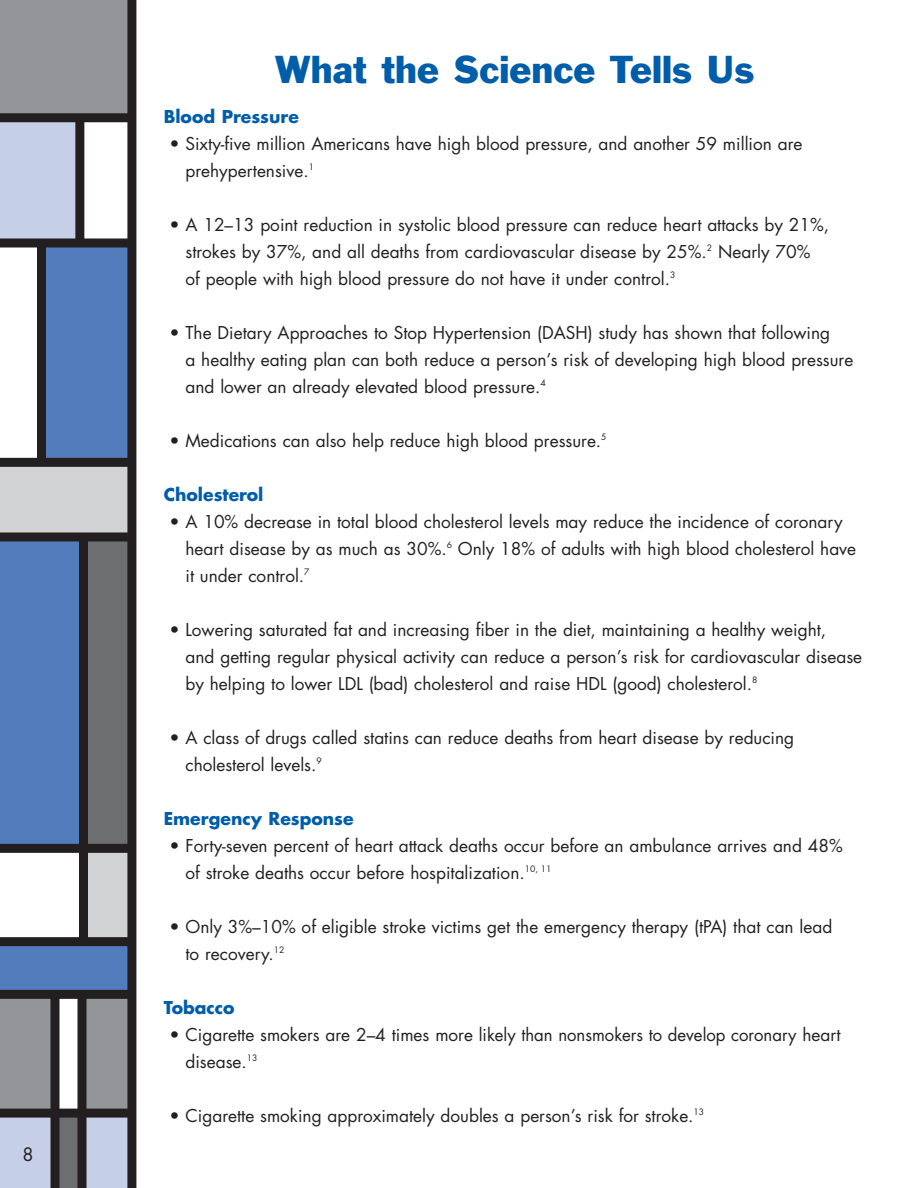
<style>
.page{position:relative;width:918px;height:1188px;background:#fff}
.page>*{position:absolute;margin:0;border:0;box-sizing:border-box;transform-origin:0 0}
.t1{font:36px "Franklin Gothic";color:#005daa}
.t2{font:18px "Futura";color:#231f20}
.t3{font:17.25px/27px "Futura";color:#231f20}
.t4{font:700 17.25px "Futura";color:#005daa}
</style>
<div class="page">
<svg style="left:0;top:0;width:137px;height:1188px;background:#818da3"></svg>
<p class="t2" style="left:22px;top:1146px;width:13px">8</p>
<h1 class="t1" style="left:275px;top:55px;width:481px">What the Science Tells Us</h1>
<p class="t4" style="left:164px;top:108px;width:137px">Blood Pressure</p>
<p class="t3" style="left:186px;top:131px;width:618px;text-indent:-16px">• Sixty-five million Americans have high blood pressure, and another 59 million are prehypertensive.<sup>1</sup></p>
<p class="t3" style="left:186px;top:212px;width:645px;text-indent:-16px">• A 12–13 point reduction in systolic blood pressure can reduce heart attacks by 21%, strokes by 37%, and all deaths from cardiovascular disease by 25%.<sup>2</sup> Nearly 70%<br>of people with high blood pressure do not have it under control.<sup>3</sup></p>
<p class="t3" style="left:186px;top:320px;width:669px;text-indent:-16px">• The Dietary Approaches to Stop Hypertension (DASH) study has shown that following<br>a healthy eating plan can both reduce a person’s risk of developing high blood pressure and lower an already elevated blood pressure.<sup>4</sup></p>
<p class="t3" style="left:170px;top:428px;width:439px">• Medications can also help reduce high blood pressure.<sup>5</sup></p>
<p class="t4" style="left:164px;top:486px;width:101px">Cholesterol</p>
<p class="t3" style="left:186px;top:509px;width:672px;text-indent:-16px">• A 10% decrease in total blood cholesterol levels may reduce the incidence of coronary heart disease by as much as 30%.<sup>6</sup> Only 18% of adults with high blood cholesterol have it under control.<sup>7</sup></p>
<p class="t3" style="left:186px;top:617px;width:678px;text-indent:-16px">• Lowering saturated fat and increasing fiber in the diet, maintaining a healthy weight,<br>and getting regular physical activity can reduce a person’s risk for cardiovascular disease by helping to lower LDL (bad) cholesterol and raise HDL (good) cholesterol.<sup>8</sup></p>
<p class="t3" style="left:186px;top:725px;width:610px;text-indent:-16px">• A class of drugs called statins can reduce deaths from heart disease by reducing cholesterol levels.<sup>9</sup></p>
<p class="t4" style="left:164px;top:810px;width:191px">Emergency Response</p>
<p class="t3" style="left:186px;top:833px;width:659px;text-indent:-16px">• Forty-seven percent of heart attack deaths occur before an ambulance arrives and 48% of stroke deaths occur before hospitalization.<sup>10,</sup> <sup>11</sup></p>
<p class="t3" style="left:186px;top:914px;width:648px;text-indent:-16px">• Only 3%–10% of eligible stroke victims get the emergency therapy (tPA) that can lead to recovery.<sup>12</sup></p>
<p class="t4" style="left:164px;top:999px;width:72px">Tobacco</p>
<p class="t3" style="left:185px;top:1022px;width:657px;text-indent:-16px">• Cigarette smokers are 2–4 times more likely than nonsmokers to develop coronary heart disease.<sup>13</sup></p>
<p class="t3" style="left:170px;top:1103px;width:536px">• Cigarette smoking approximately doubles a person’s risk for stroke.<sup>13</sup></p>
</div>
